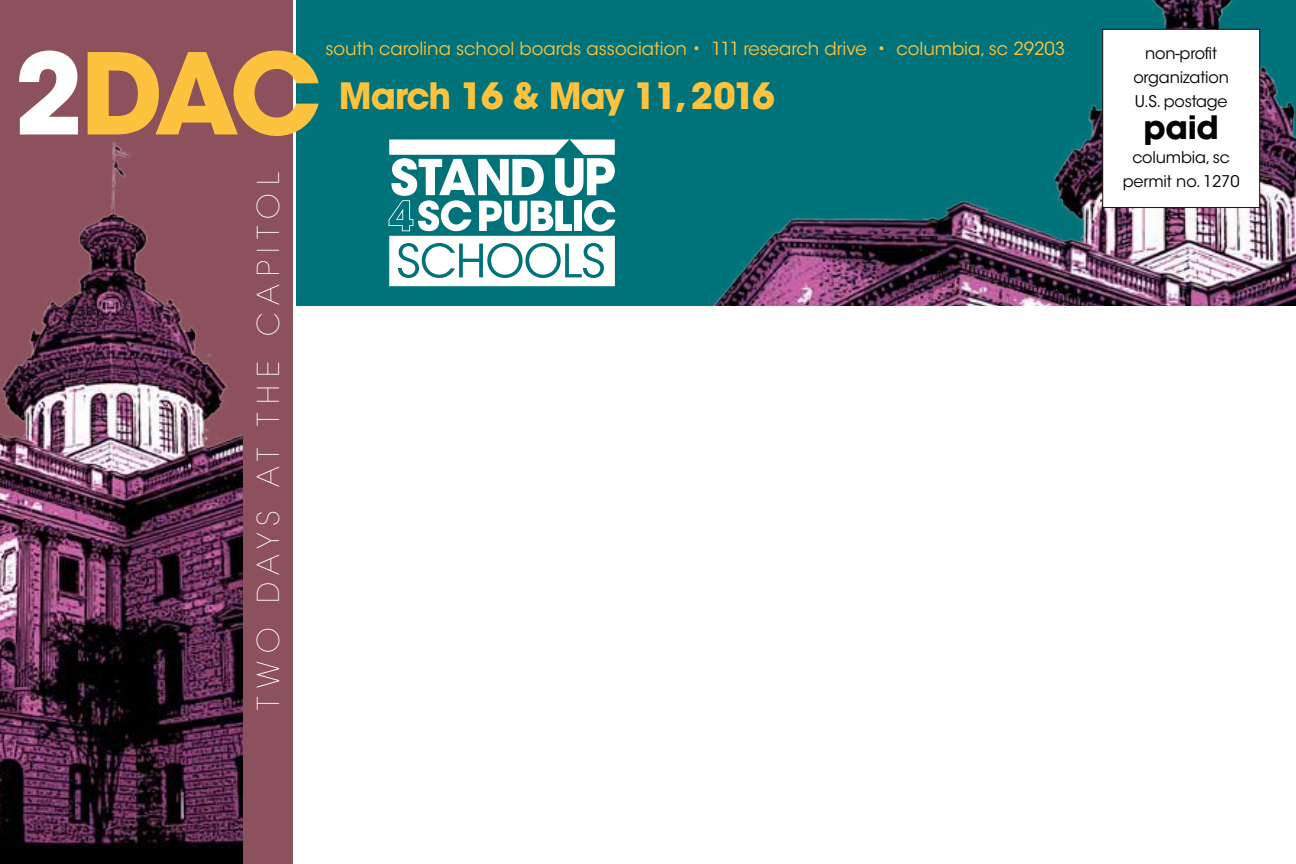
<style>
.page{position:relative;width:1296px;height:864px;background:#fff}
.page>*{position:absolute;margin:0;border:0;box-sizing:border-box;transform-origin:0 0}
.t1{font:700 111.4px "ITC Avant Garde Std";color:#fec33e}
.t2{font:700 36px "ITC Avant Garde Std";letter-spacing:-.03em;color:#fec33e}
.t3{font:700 32px "ITC Avant Garde Std";color:#000}
.t4{font:200 30px "ITC Avant Garde Std";letter-spacing:.27em;color:#fff}
.t5{font:18px "ITC Avant Garde Std";color:#fec33e}
.t6{font:16px/24px "ITC Avant Garde Std";letter-spacing:-.01em;color:#000;text-align:center}
.s1{color:#fff}
</style>
<div class="page">
<div style="left:297px;top:0;width:999px;height:306px;background:#007279"></div>
<img style="left:443px;top:0;width:853px;height:306px">
<div style="left:1102px;top:29px;width:158px;height:179px;background:#fff;border:1px solid #141006"></div>
<div style="left:0;top:0;width:243px;height:864px;background:#8c515c"></div>
<img style="left:0;top:142px;width:243px;height:722px">
<div style="left:243px;top:0;width:49px;height:864px;background:#8c515c"></div>
<svg style="left:389px;top:139px;width:226px;height:147px"></svg>
<p class="t5" style="left:325px;top:38px;width:741px">south carolina school boards association • 111 research drive • columbia, sc 29203</p>
<p class="t6" style="left:1133px;top:41px;width:97px">non-profit organization<br>U.S. postage</p>
<h3 class="t3" style="left:1144px;top:106px;width:77px">paid</h3>
<p class="t6" style="left:1123px;top:145px;width:118px">columbia, sc permit no. 1270</p>
<h1 class="t1" style="left:14px;top:21px;width:309px"><span class="s1">2</span>DAC</h1>
<h3 class="t4" style="left:251px;top:710px;width:538px;rotate:-90deg">TWO DAYS AT THE CAPITOL</h3>
<h2 class="t2" style="left:339px;top:72px;width:437px">March 16 &amp; May 11, 2016</h2>
</div>
